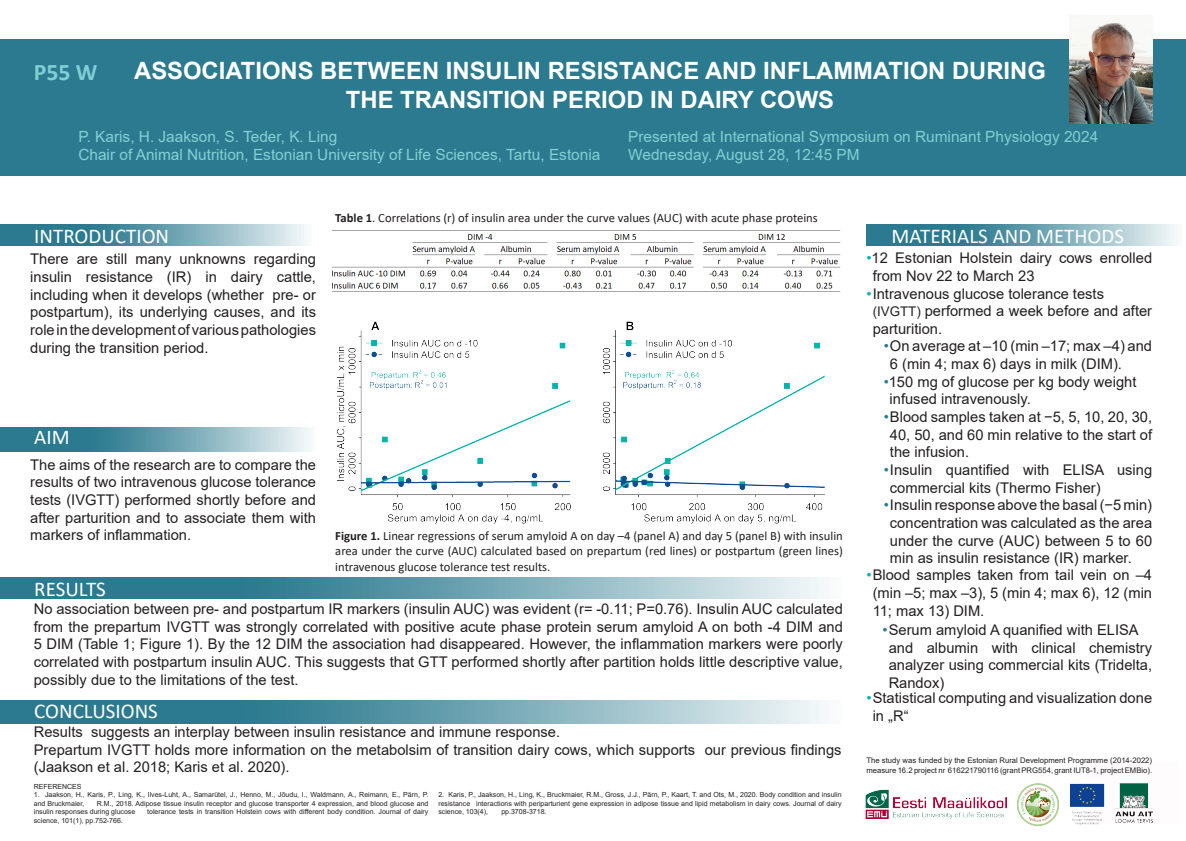
<style>
.page{position:relative;width:1186px;height:841px;background:#fff}
.page>*{position:absolute;margin:0;border:0;box-sizing:border-box;transform-origin:0 0}
.t1{font:700 23.8px/28.6px "Arial";color:#fff;text-align:center}
.t2{font:700 23.8px "Calibri";color:#7fcfd4}
.t3{font:21px "Calibri";color:#fff}
.t4{font:15.4px "Arial";color:#83d0d4}
.t5{font:15.4px "Arial";color:#7fcfd3}
.t6{font:14.7px/17.6px "Arial";color:#231f20;text-align:justify}
.t7{font:12.6px/15.1px "Calibri";color:#231f20;text-align:justify}
.t8{font:7.7px/9.2px "Arial";color:#231f20}
.t9{font:7px/8.4px "Arial";color:#231f20}
.s1{font-weight:700}
.s2{color:#0ab3aa}
.s3{font-size:13.3px}
.s4{color:#2c7a8f}
</style>
<div class="page">
<img style="left:1115px;top:783px;width:37px;height:39px">
<img style="left:333px;top:228px;width:508px;height:64px">
<img style="left:337px;top:321px;width:488px;height:203px">
<div style="left:0;top:39px;width:1186px;height:137px;background:#2c7a8f"></div>
<svg style="left:0;top:224px;width:306px;height:21px;background:#6ca2b0"></svg>
<svg style="left:0;top:427px;width:309px;height:25px;background:#6ca2b0"></svg>
<svg style="left:0;top:577px;width:823px;height:22px;background:#6ba2b0"></svg>
<svg style="left:0;top:700px;width:823px;height:23px;background:#6ba2b0"></svg>
<svg style="left:866px;top:224px;width:310px;height:21px;background:#6ba1b0"></svg>
<img style="left:1016px;top:783px;width:89px;height:43px">
<img style="left:865px;top:789px;width:142px;height:30px">
<img style="left:1069px;top:16px;width:83px;height:107px">
<p class="t2" style="left:34px;top:55px;width:65px">P55 W</p>
<p class="t1" style="left:134px;top:57px;width:913px">ASSOCIATIONS BETWEEN INSULIN RESISTANCE AND INFLAMMATION DURING<br>THE TRANSITION PERIOD IN DAIRY COWS</p>
<p class="t4" style="left:78px;top:126px;width:260px">P. Karis, H. Jaakson, S. Teder, K. Ling</p>
<p class="t4" style="left:78px;top:144px;width:523px">Chair of Animal Nutrition, Estonian University of Life Sciences, Tartu, Estonia</p>
<p class="t5" style="left:628px;top:126px;width:471px">Presented at International Symposium on Ruminant Physiology 2024</p>
<p class="t5" style="left:628px;top:144px;width:233px">Wednesday, August 28, 12:45 PM</p>
<h2 class="t3" style="left:34px;top:221px;width:136px">INTRODUCTION</h2>
<p class="t6" style="left:30px;top:250px;width:287px">There are still many unknowns regarding insulin resistance (IR) in dairy cattle, including when it develops (whether pre- or postpartum), its underlying causes, and its role in the development of various pathologies during the transition period.</p>
<p class="t7" style="left:335px;top:209px;width:484px"><span class="s1">Table 1</span>. Correlations (r) of insulin area under the curve values (AUC) with acute phase proteins</p>
<h2 class="t3" style="left:34px;top:422px;width:37px">AIM</h2>
<p class="t6" style="left:30px;top:455px;width:287px">The aims of the research are to compare the</p>
<p class="t6" style="left:30px;top:473px;width:287px">results of two intravenous glucose tolerance tests (IVGTT) performed shortly before and after parturition and to associate them with markers of inflammation.</p>
<h2 class="t3" style="left:34px;top:574px;width:73px">RESULTS</h2>
<p class="t7" style="left:335px;top:528px;width:509px"><span class="s1">Figure 1.</span> Linear regressions of serum amyloid A on day –4 (panel A) and day 5 (panel B) with insulin area under the curve (AUC) calculated based on prepartum (red lines) or postpartum (green lines) intravenous glucose tolerance test results.</p>
<p class="t6" style="left:34px;top:600px;width:810px">No association between pre- and postpartum IR markers (insulin AUC) was evident (r= -0.11; P=0.76). Insulin AUC calculated from the prepartum IVGTT was strongly correlated with positive acute phase protein serum amyloid A on both -4 DIM and 5 DIM (Table 1; Figure 1). By the 12 DIM the association had disappeared. However, the inflammation markers were poorly correlated with postpartum insulin AUC. This suggests that GTT performed shortly after partition holds little descriptive value, possibly due to the limitations of the test.</p>
<p class="t6" style="left:34px;top:722px;width:528px">Results suggests an interplay between insulin resistance and immune response.</p>
<p class="t6" style="left:34px;top:740px;width:809px">Prepartum IVGTT holds more information on the metabolsim of transition dairy cows, which supports our previous findings (Jaakson et al. 2018; Karis et al. 2020).</p>
<p class="t9" style="left:34px;top:782px;width:49px">REFERENCES</p>
<p class="t9" style="left:34px;top:790px;width:396px">1. Jaakson, H., Karis, P., Ling, K., Ilves-Luht, A., Samarütel, J., Henno, M., Jõudu, I., Waldmann, A., Reimann, E., Pärn, P. and Bruckmaier,</p>
<h2 class="t3" style="left:34px;top:695px;width:125px">CONCLUSIONS</h2>
<p class="t9" style="left:438px;top:790px;width:405px;text-align:justify">2. Karis, P., Jaakson, H., Ling, K., Bruckmaier, R.M., Gross, J.J., Pärn, P., Kaart, T. and Ots, M., 2020. Body condition and insulin resistance interactions with periparturient gene expression in adipose tissue and lipid metabolism in dairy cows. Journal of dairy science, 103(4),</p>
<p class="t9" style="left:34px;top:798px;width:396px;text-indent:63px">R.M., 2018. Adipose tissue insulin receptor and glucose transporter 4 expression, and blood glucose and insulin responses during glucose</p>
<p class="t9" style="left:147px;top:807px;width:283px">tolerance tests in transition Holstein cows with different body condition. Journal of dairy</p>
<p class="t9" style="left:501px;top:807px;width:47px">pp.3708-3718.</p>
<p class="t9" style="left:34px;top:815px;width:91px">science, 101(1), pp.752-766.</p>
<h2 class="t3" style="left:891px;top:221px;width:234px">MATERIALS AND METHODS</h2>
<p class="t6" style="left:872px;top:249px;width:281px;text-indent:-6px"><span class="s2">•</span>12 Estonian Holstein dairy cows enrolled from Nov 22 to March 23</p>
<p class="t6" style="left:866px;top:284px;width:239px"><span class="s2">•</span>Intravenous glucose tolerance tests</p>
<p class="t6" style="left:872px;top:302px;width:281px"><span class="s3">(IVGTT)</span> performed a week before and after parturition.</p>
<p class="t6" style="left:890px;top:337px;width:264px;text-indent:-6px"><span class="s4">•</span>On average at –10 (min –17; max –4) and<br>6 (min 4; max 6) days in milk (DIM).</p>
<p class="t6" style="left:883px;top:372px;width:254px"><span class="s4">•</span>150 mg of glucose per kg body weight</p>
<p class="t6" style="left:889px;top:390px;width:143px">infused intravenously.</p>
<p class="t6" style="left:890px;top:408px;width:264px;text-indent:-6px"><span class="s4">•</span>Blood samples taken at −5, 5, 10, 20, 30, 40, 50, and 60 min relative to the start of the infusion.</p>
<p class="t6" style="left:890px;top:461px;width:264px;text-indent:-6px"><span class="s4">•</span>Insulin quantified with ELISA using commercial kits (Thermo Fisher)</p>
<p class="t6" style="left:890px;top:496px;width:264px;text-indent:-6px"><span class="s4">•</span>Insulin response above the basal (−5 min) concentration was calculated as the area under the curve (AUC) between 5 to 60 min as insulin resistance (IR) marker.</p>
<p class="t6" style="left:872px;top:566px;width:281px;text-indent:-6px"><span class="s2">•</span>Blood samples taken from tail vein on –4 (min –5; max –3), 5 (min 4; max 6), 12 (min 11; max 13) DIM.</p>
<p class="t6" style="left:882px;top:621px;width:258px"><span class="s4">•</span>Serum amyloid A quanified with ELISA</p>
<p class="t6" style="left:888px;top:638px;width:265px">and albumin with clinical chemistry analyzer using commercial kits (Tridelta, Randox)</p>
<p class="t6" style="left:872px;top:689px;width:281px;text-indent:-6px"><span class="s2">•</span>Statistical computing and visualization done in „R“</p>
<p class="t8" style="left:866px;top:755px;width:287px">The study was funded by the Estonian Rural Development Programme (2014-2022) measure 16.2 project nr 616221790116 (grant PRG554, grant IUT8-1, project EMBio).</p>
</div>
